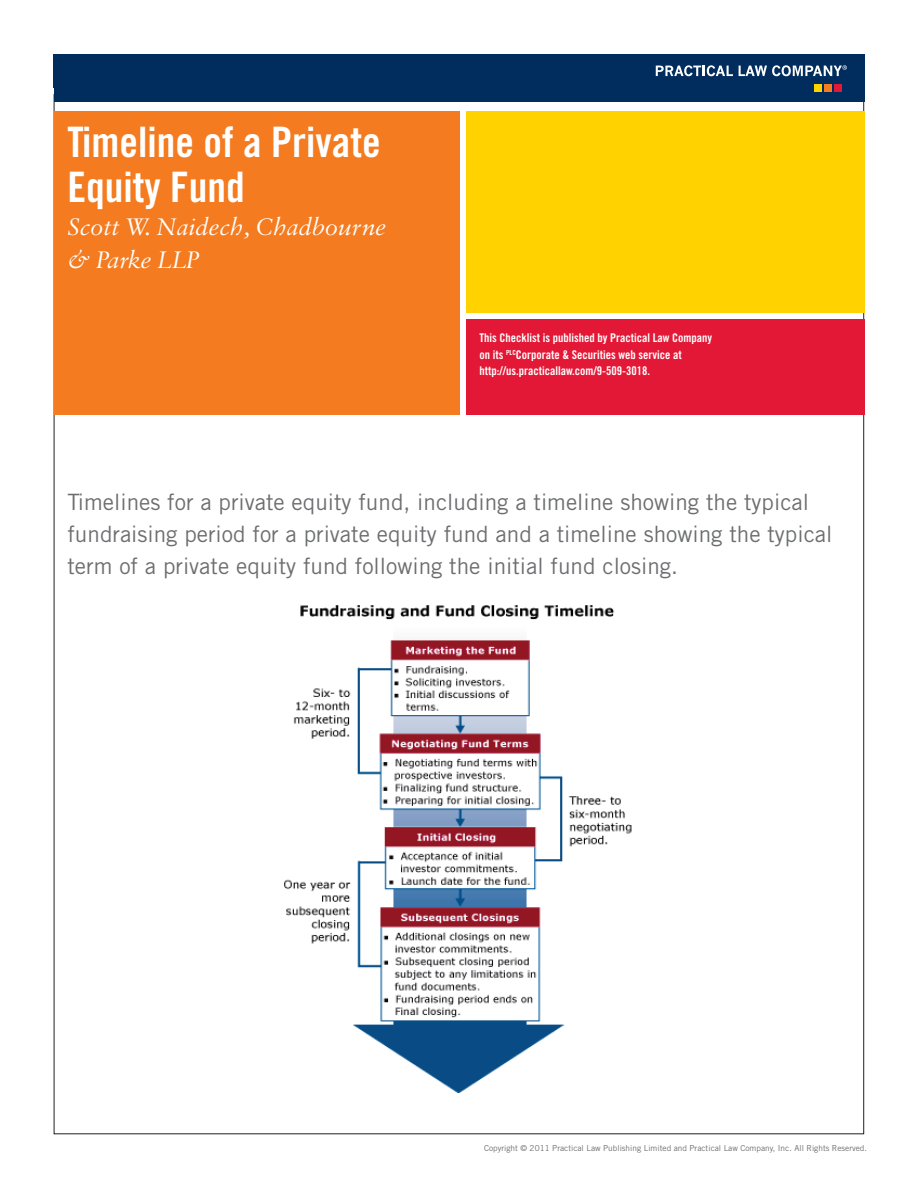
<style>
.page{position:relative;width:918px;height:1188px;background:#fff}
.page>*{position:absolute;margin:0;border:0;box-sizing:border-box;transform-origin:0 0}
.t1{font:42px/45px "Trade Gothic Bold Cond Twenty";color:#fff}
.t2{font:italic 25.5px/33px "Sabon";letter-spacing:-.01em;color:#fff}
.t3{font:22.5px/31.8px "Trade Gothic";color:#6d6e70}
.t4{font:12px/16.5px "Trade Gothic Bold Cond Twenty";color:#fff}
.t5{font:8.25px "Trade Gothic";color:#6d6e70}
</style>
<div class="page">
<div style="left:54px;top:54px;width:810px;height:47px;background:#002d5e"></div>
<div style="left:815px;top:84px;width:7px;height:8px;background:#ffd200"></div>
<div style="left:824px;top:84px;width:8px;height:8px;background:#f47b20"></div>
<div style="left:834px;top:84px;width:8px;height:8px;background:#e31836"></div>
<svg style="left:656px;top:65px;width:191px;height:12px"></svg>
<div style="left:466px;top:111px;width:398px;height:202px;background:#ffd200"></div>
<div style="left:466px;top:319px;width:398px;height:96px;background:#e31836"></div>
<div style="left:54px;top:111px;width:405px;height:304px;background:#f47b20"></div>
<img style="left:284px;top:605px;width:348px;height:487px">
<h1 class="t1" style="left:68px;top:119px;width:315px">Timeline of a Private<br>Equity Fund</h1>
<p class="t2" style="left:68px;top:210px;width:320px">Scott W. Naidech, Chadbourne &amp; Parke LLP</p>
<p class="t4" style="left:479px;top:330px;width:234px">This Checklist is published by Practical Law Company on its <sup>PLC</sup>Corporate &amp; Securities web service at http://us.practicallaw.com/9-509-3018.</p>
<p class="t3" style="left:68px;top:486px;width:766px">Timelines for a private equity fund, including a timeline showing the typical fundraising period for a private equity fund and a timeline showing the typical term of a private equity fund following the initial fund closing.</p>
<p class="t5" style="left:484px;top:1143px;width:384px">Copyright © 2011 Practical Law Publishing Limited and Practical Law Company, Inc. All Rights Reserved.</p>
</div>
